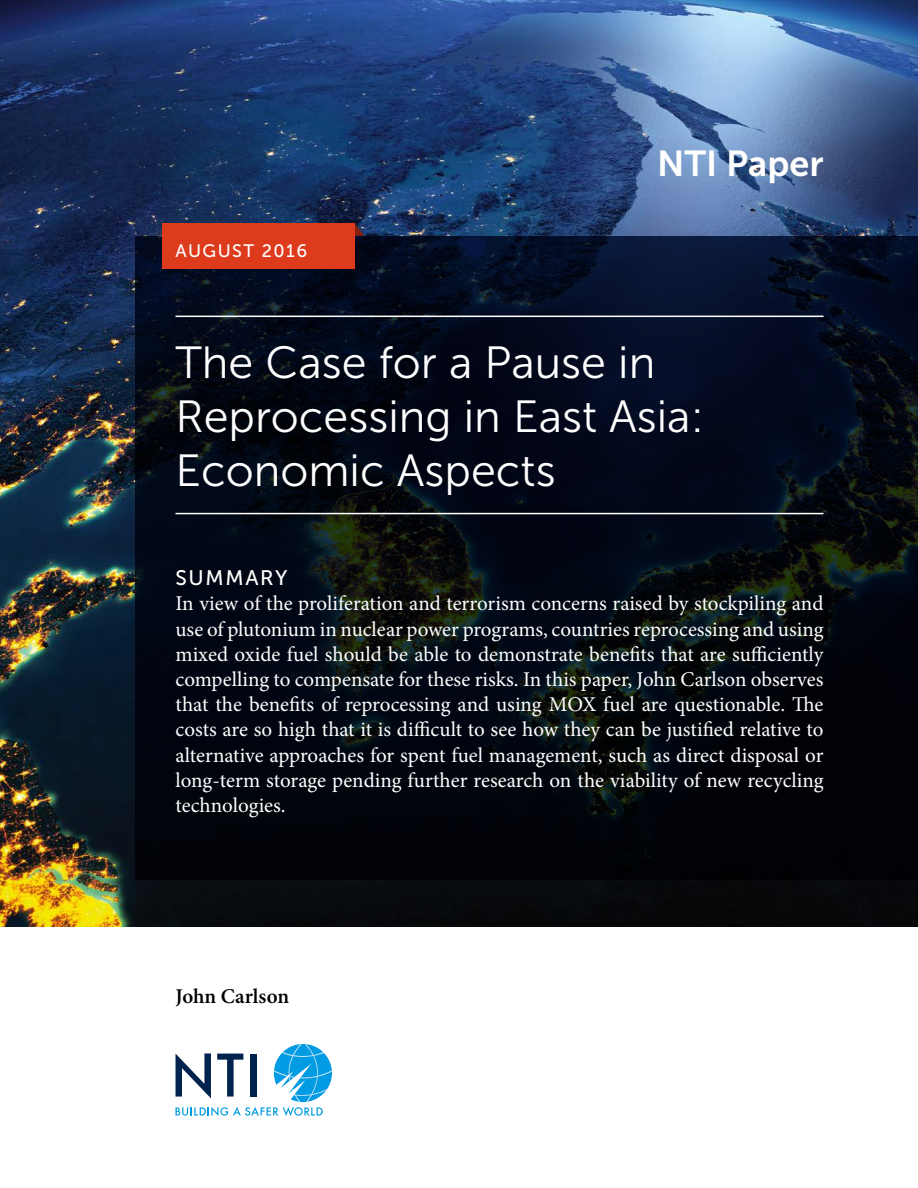
<style>
.page{position:relative;width:918px;height:1188px;background:#fff}
.page>*{position:absolute;margin:0;border:0;box-sizing:border-box;transform-origin:0 0}
.t1{font:45px/54px "Museo Sans 300";color:#fff}
.t2{font:36px "Museo Sans 700";color:#fff}
.t3{font:21px/25.2px "Minion Pro";color:#fff;text-align:justify}
.t4{font:600 21px "Minion Pro";color:#000}
.t5{font:21px "Museo Sans 500";letter-spacing:.08em;color:#fff}
.t6{font:18px "Museo Sans 500";letter-spacing:.08em;color:#fff}
</style>
<div class="page">
<img style="left:0;top:0;width:918px;height:927px">
<svg style="left:354px;top:223px;width:10px;height:13px"></svg>
<svg style="left:135px;top:236px;width:783px;height:644px;background:#030914"></svg>
<hr style="left:176px;top:316px;width:648px;height:1px;background:#fff">
<hr style="left:176px;top:513px;width:648px;height:1px;background:#fff">
<svg style="left:176px;top:1044px;width:156px;height:72px"></svg>
<div style="left:162px;top:223px;width:192px;height:45px;background:#de3a1c"></div>
<p class="t6" style="left:176px;top:240px;width:133px">AUGUST 2016</p>
<h2 class="t2" style="left:657px;top:143px;width:168px">NTI Paper</h2>
<h1 class="t1" style="left:176px;top:336px;width:530px">The Case for a Pause in<br>Reprocessing in East Asia:<br>Economic Aspects</h1>
<p class="t5" style="left:176px;top:567px;width:114px">SUMMARY</p>
<p class="t3" style="left:176px;top:591px;width:650px">In view of the proliferation and terrorism concerns raised by stockpiling and use of plutonium in nuclear power programs, countries reprocessing and using mixed oxide fuel should be able to demonstrate benefits that are sufficiently compelling to compensate for these risks. In this paper, John Carlson observes that the benefits of reprocessing and using MOX fuel are questionable. The costs are so high that it is difficult to see how they can be justified relative to alternative approaches for spent fuel management, such as direct disposal or long-term storage pending further research on the viability of new recycling technologies.</p>
<p class="t4" style="left:176px;top:983px;width:115px">John Carlson</p>
</div>
